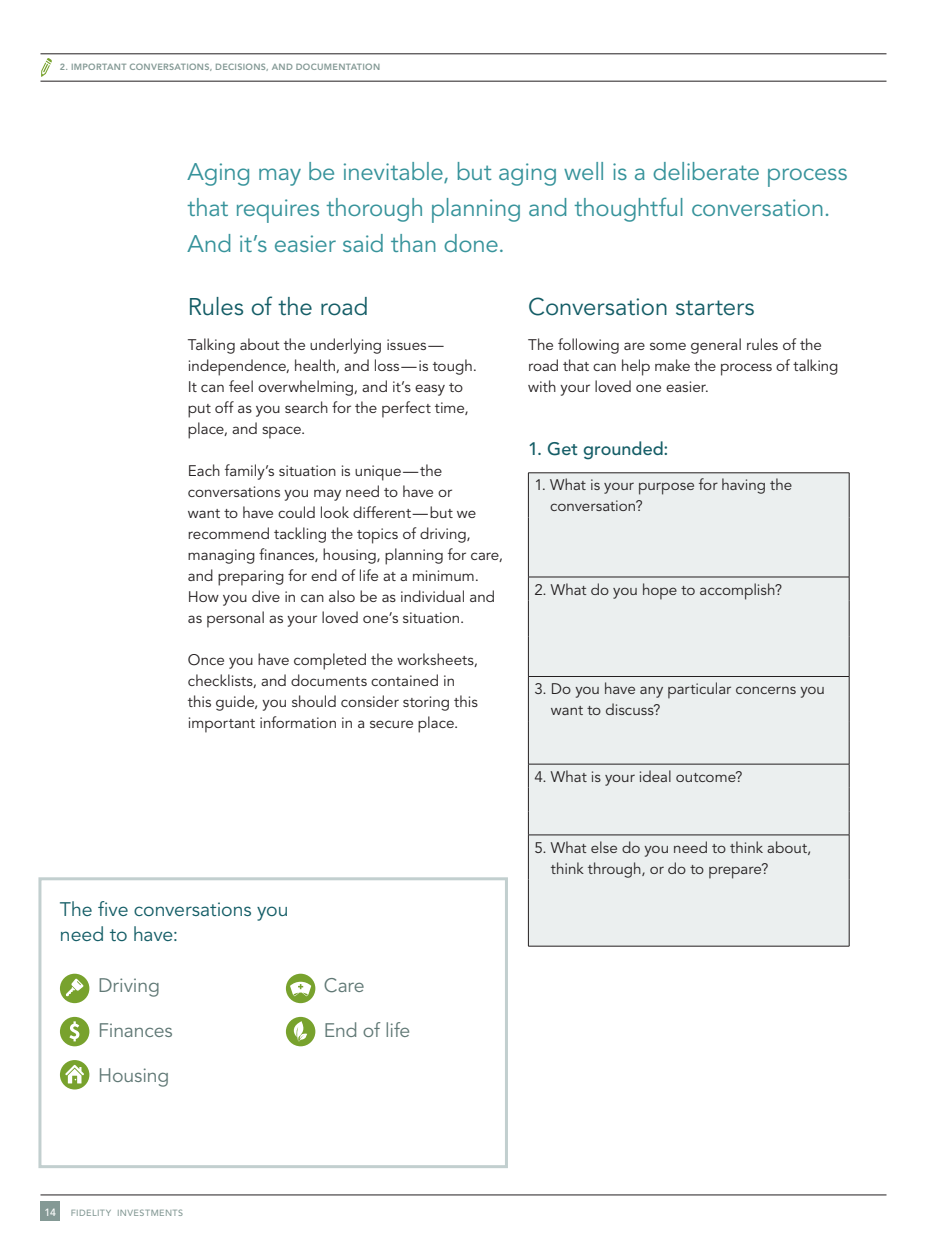
<style>
.page{position:relative;width:945px;height:1242px;background:#fff}
.page>*{position:absolute;margin:0;border:0;box-sizing:border-box;transform-origin:0 0}
.BodyCopy{font:24px/36px "Avenir";letter-spacing:-.01em;color:#37939b}
.Head__Subhead_A_Text{font:24px "Avenir";letter-spacing:-.005em;color:#145d66}
.BodyCopy-2{font:19.5px "Avenir";letter-spacing:-.01em;color:#607875}
.Head_Checklist_A{font:19.5px/25.5px "Avenir";letter-spacing:-.005em;color:#145d66}
.Head__Subhead_B_Text{font:500 18px "Avenir";letter-spacing:.005em;color:#145d66}
.BodyCopy-3{font:15.15px/21px "Avenir";color:#231f20}
.t1{font:500 10.5px "Avenir";color:#fff}
.Head__Topic{font:800 9px "Avenir";letter-spacing:.035em;color:#849995}
.t2{font:500 9px "Avenir";letter-spacing:.045em;color:#849995}
</style>
<div class="page">
<div style="left:40px;top:1202px;width:20px;height:19px;background:#849995"></div>
<hr style="left:40px;top:1195px;width:846px;height:1px;background:#231f20">
<hr style="left:40px;top:54px;width:846px;height:1px;background:#231f20">
<hr style="left:40px;top:81px;width:846px;height:1px;background:#231f20">
<div style="left:38px;top:877px;width:470px;height:291px;border:3px solid #c2cfcf"></div>
<div style="left:529px;top:474px;width:320px;height:472px;background:#ebefef"></div>
<hr style="left:528px;top:577px;width:321px;height:1px;background:#231f20">
<hr style="left:528px;top:676px;width:321px;height:1px;background:#231f20">
<hr style="left:528px;top:764px;width:321px;height:1px;background:#231f20">
<hr style="left:528px;top:835px;width:321px;height:1px;background:#231f20">
<hr style="left:528px;top:473px;width:321px;height:1px;background:#231f20">
<hr style="left:528px;top:473px;width:1px;height:44px;background:#231f20">
<hr style="left:849px;top:473px;width:1px;height:44px;background:#231f20">
<hr style="left:528px;top:517px;width:1px;height:60px;background:#231f20">
<hr style="left:849px;top:517px;width:1px;height:60px;background:#231f20">
<svg style="left:528px;top:577px;width:1px;height:24px"></svg>
<svg style="left:849px;top:577px;width:1px;height:24px"></svg>
<hr style="left:528px;top:601px;width:1px;height:36px;background:#231f20">
<hr style="left:849px;top:601px;width:1px;height:36px;background:#231f20">
<hr style="left:528px;top:637px;width:1px;height:39px;background:#231f20">
<hr style="left:849px;top:637px;width:1px;height:39px;background:#231f20">
<hr style="left:528px;top:677px;width:1px;height:44px;background:#231f20">
<hr style="left:849px;top:677px;width:1px;height:44px;background:#231f20">
<hr style="left:528px;top:721px;width:1px;height:43px;background:#231f20">
<hr style="left:849px;top:721px;width:1px;height:43px;background:#231f20">
<svg style="left:528px;top:764px;width:1px;height:71px"></svg>
<svg style="left:849px;top:764px;width:1px;height:71px"></svg>
<hr style="left:528px;top:835px;width:1px;height:45px;background:#231f20">
<hr style="left:849px;top:835px;width:1px;height:45px;background:#231f20">
<hr style="left:528px;top:880px;width:1px;height:66px;background:#231f20">
<hr style="left:849px;top:880px;width:1px;height:66px;background:#231f20">
<hr style="left:528px;top:946px;width:321px;height:1px;background:#231f20">
<div style="left:60px;top:1060px;width:29px;height:30px;background:#78a22d;border-radius:50%"></div>
<svg style="left:65px;top:1065px;width:19px;height:18px"></svg>
<div style="left:60px;top:974px;width:29px;height:29px;background:#78a22d;border-radius:50%"></div>
<svg style="left:66px;top:979px;width:18px;height:17px"></svg>
<svg style="left:60px;top:1017px;width:29px;height:29px"></svg>
<div style="left:286px;top:974px;width:29px;height:29px;background:#78a22d;border-radius:50%"></div>
<svg style="left:290px;top:982px;width:21px;height:14px"></svg>
<div style="left:286px;top:1017px;width:29px;height:29px;background:#78a22d;border-radius:50%"></div>
<svg style="left:293px;top:1021px;width:14px;height:21px"></svg>
<svg style="left:41px;top:58px;width:11px;height:19px"></svg>
<p class="Head__Topic" style="left:60px;top:62px;width:322px">2. IMPORTANT CONVERSATIONS, DECISIONS, AND DOCUMENTATION</p>
<p class="BodyCopy" style="left:188px;top:155px;width:662px">Aging may be inevitable, but aging well is a deliberate process that requires thorough planning and thoughtful conversation.<br>And it’s easier said than done.</p>
<p class="Head__Subhead_A_Text" style="left:188px;top:293px;width:182px">Rules of the road</p>
<p class="BodyCopy-3" style="left:188px;top:334px;width:291px">Talking about the underlying issues— independence, health, and loss—is tough.<br>It can feel overwhelming, and it’s easy to put off as you search for the perfect time, place, and space.</p>
<p class="BodyCopy-3" style="left:188px;top:460px;width:317px">Each family’s situation is unique—the conversations you may need to have or<br>want to have could look different—but we recommend tackling the topics of driving, managing finances, housing, planning for care, and preparing for end of life at a minimum.<br>How you dive in can also be as individual and as personal as your loved one’s situation.</p>
<p class="BodyCopy-3" style="left:188px;top:649px;width:292px">Once you have completed the worksheets, checklists, and documents contained in this guide, you should consider storing this important information in a secure place.</p>
<p class="Head_Checklist_A" style="left:60px;top:897px;width:230px">The five conversations you need to have:</p>
<p class="BodyCopy-2" style="left:98px;top:974px;width:63px">Driving</p>
<p class="BodyCopy-2" style="left:98px;top:1019px;width:76px">Finances</p>
<p class="BodyCopy-2" style="left:98px;top:1064px;width:73px">Housing</p>
<p class="BodyCopy-2" style="left:324px;top:974px;width:42px">Care</p>
<p class="BodyCopy-2" style="left:324px;top:1019px;width:88px">End of life</p>
<p class="Head__Subhead_A_Text" style="left:528px;top:293px;width:228px">Conversation starters</p>
<p class="BodyCopy-3" style="left:528px;top:334px;width:312px">The following are some general rules of the road that can help make the process of talking with your loved one easier.</p>
<p class="Head__Subhead_B_Text" style="left:528px;top:438px;width:142px">1. Get grounded:</p>
<p class="BodyCopy-3" style="left:550px;top:475px;width:244px;text-indent:-16px">1. What is your purpose for having the conversation?</p>
<p class="BodyCopy-3" style="left:534px;top:579px;width:249px">2. What do you hope to accomplish?</p>
<p class="BodyCopy-3" style="left:551px;top:679px;width:276px;text-indent:-17px">3. Do you have any particular concerns you want to discuss?</p>
<p class="BodyCopy-3" style="left:534px;top:766px;width:210px">4. What is your ideal outcome?</p>
<p class="BodyCopy-3" style="left:551px;top:837px;width:262px;text-indent:-16px">5. What else do you need to think about, think through, or do to prepare?</p>
<p class="t1" style="left:45px;top:1206px;width:13px">14</p>
<p class="t2" style="left:71px;top:1208px;width:114px">FIDELITY INVESTMENTS</p>
</div>
